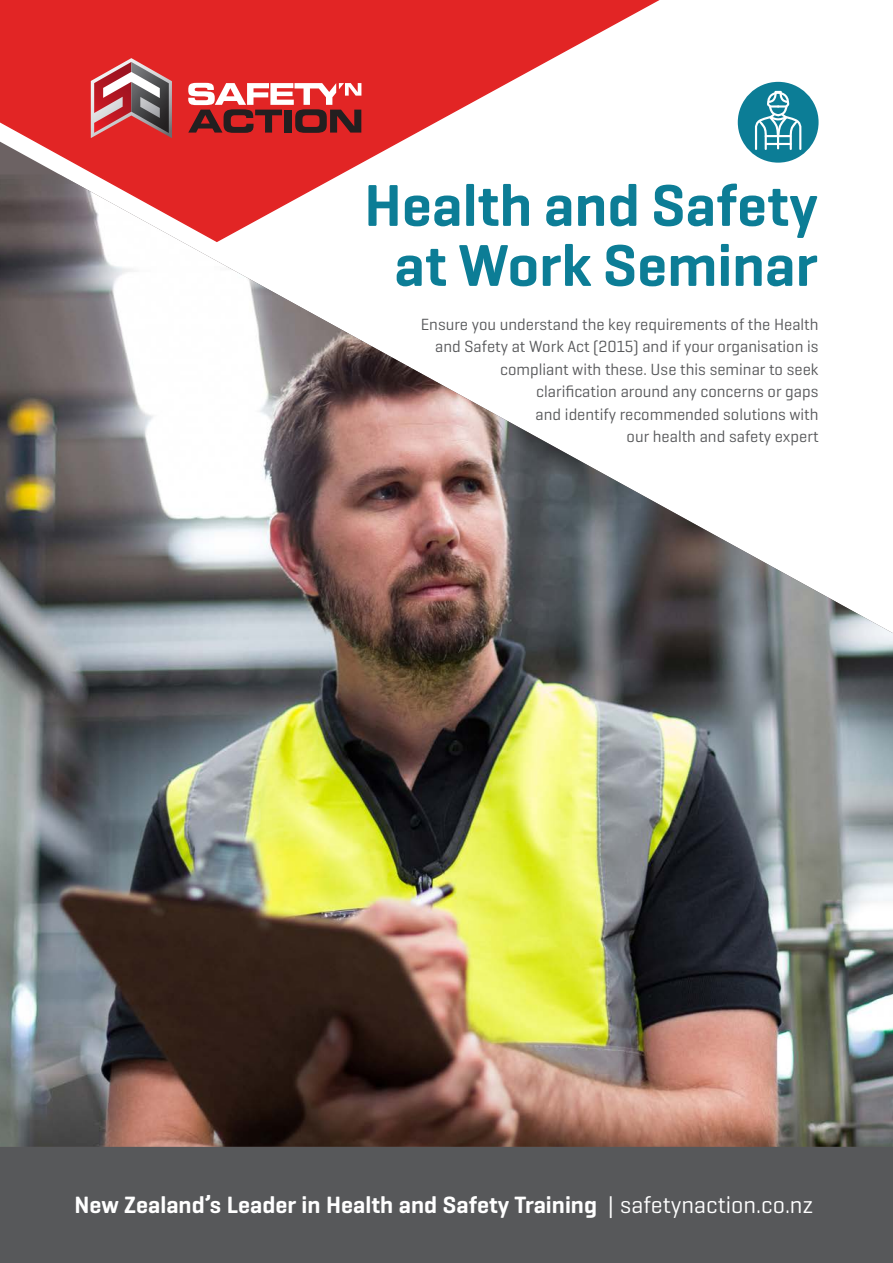
<style>
.page{position:relative;width:893px;height:1263px;background:#fff}
.page>*{position:absolute;margin:0;border:0;box-sizing:border-box;transform-origin:0 0}
.t1{font:600 60px/60px "Geogrotesque";color:#0c7d96;text-align:center}
.t2{font:600 24px "Geogrotesque";color:#fff}
.Course_Intro{font:16.5px/22.5px "Geogrotesque";color:#57585a;text-align:right}
.s1{font-weight:400}
</style>
<div class="page">
<svg style="left:0;top:0;width:660px;height:130px"></svg>
<svg style="left:91px;top:58px;width:81px;height:72px;background:#b16468"></svg>
<svg style="left:188px;top:83px;width:173px;height:47px"></svg>
<div style="left:0;top:1144px;width:893px;height:119px;background:#57585a"></div>
<svg style="left:0;top:130px;width:772px;height:44px"></svg>
<img style="left:0;top:174px;width:893px;height:973px">
<div style="left:738px;top:82px;width:81px;height:81px;background:#0c7d96;border-radius:50%"></div>
<svg style="left:755px;top:91px;width:46px;height:59px"></svg>
<p class="t1" style="left:364px;top:175px;width:455px">Health and Safety at Work Seminar</p>
<p class="Course_Intro" style="left:421px;top:312px;width:399px">Ensure you understand the key requirements of the Health and Safety at Work Act (2015) and if your organisation is compliant with these. Use this seminar to seek clarification around any concerns or gaps<br>and identify recommended solutions with<br>our health and safety expert</p>
<h2 class="t2" style="left:74px;top:1189px;width:740px">New Zealand’s Leader in Health and Safety Training <span class="s1">| safetynaction.co.nz</span></h2>
</div>
